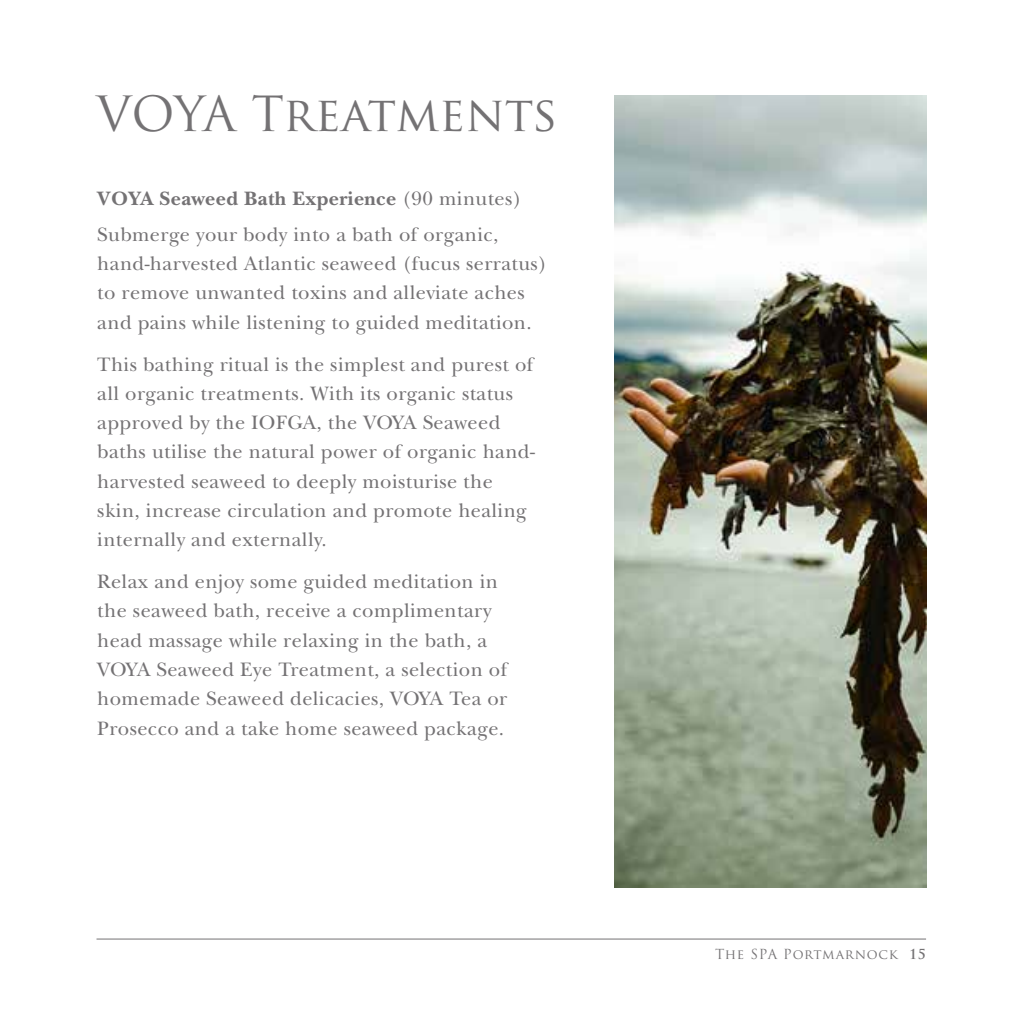
<style>
.page{position:relative;width:1021px;height:1021px;background:#fff}
.page>*{position:absolute;margin:0;border:0;box-sizing:border-box;transform-origin:0 0}
.t1{font:47.25px "Trajan Pro";letter-spacing:-.005em;color:#747274}
.t2{font:20.25px/29.2px "New Baskerville Std";letter-spacing:.02em;color:#747274}
.t3{font:13.5px "Trajan Pro";letter-spacing:.055em;color:#747274}
.s1{font-weight:700}
</style>
<div class="page">
<hr style="left:96px;top:938px;width:830px;height:1px;background:#747274">
<img style="left:614px;top:96px;width:312px;height:791px">
<h1 class="t1" style="left:96px;top:84px;width:463px">VOYA Treatments</h1>
<p class="t2" style="left:97px;top:181px;width:426px;line-height:35.6px"><span class="s1">VOYA Seaweed Bath Experience</span> (90 minutes)<br>Submerge your body into a bath of organic,</p>
<p class="t2" style="left:97px;top:249px;width:451px">hand-harvested Atlantic seaweed (fucus serratus) to remove unwanted toxins and alleviate aches and pains while listening to guided meditation.</p>
<p class="t2" style="left:97px;top:349px;width:439px">This bathing ritual is the simplest and purest of all organic treatments. With its organic status approved by the IOFGA, the VOYA Seaweed baths utilise the natural power of organic hand&shy;harvested seaweed to deeply moisturise the skin, increase circulation and promote healing internally and externally.</p>
<p class="t2" style="left:97px;top:567px;width:411px">Relax and enjoy some guided meditation in the seaweed bath, receive a complimentary head massage while relaxing in the bath, a VOYA Seaweed Eye Treatment, a selection of homemade Seaweed delicacies, VOYA Tea or Prosecco and a take home seaweed package.</p>
<p class="t3" style="left:715px;top:945px;width:212px">The SPA Portmarnock <span class="s1">15</span></p>
</div>
